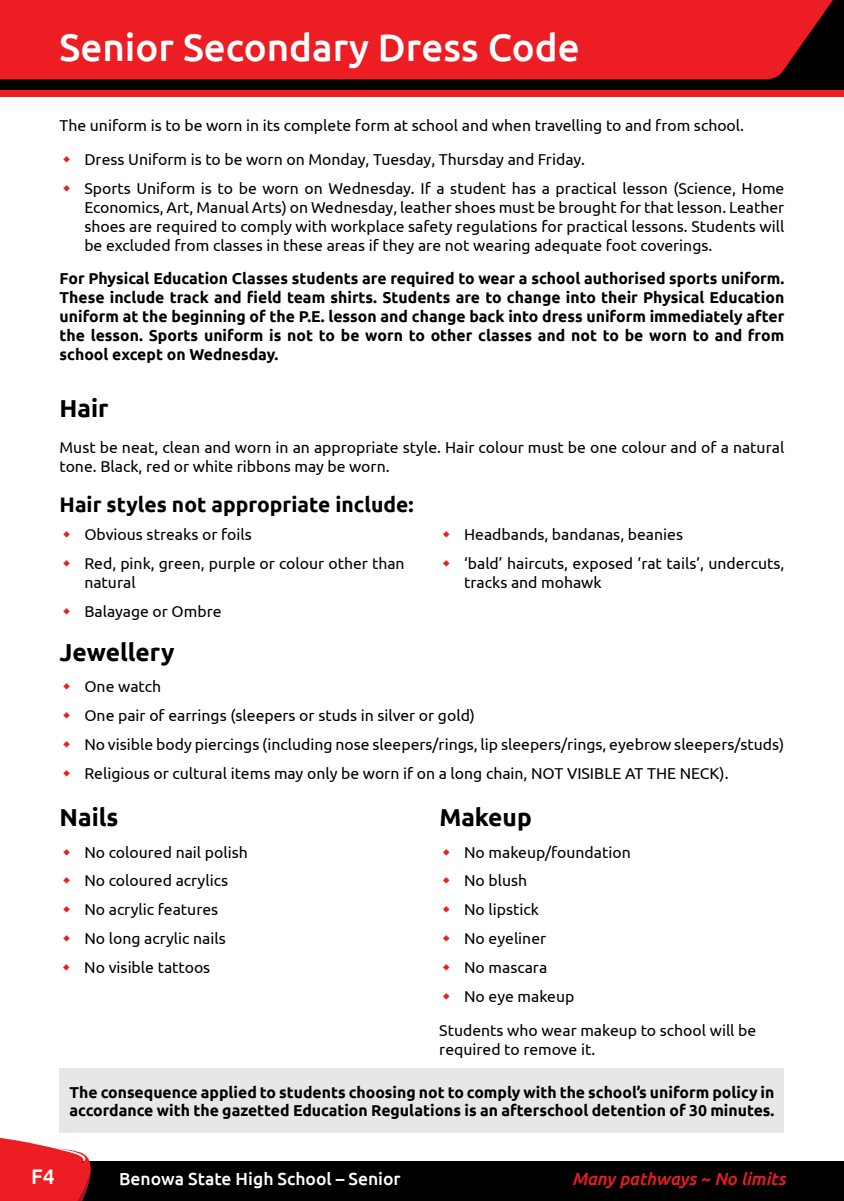
<style>
.page{position:relative;width:844px;height:1201px;background:#fff}
.page>*{position:absolute;margin:0;border:0;box-sizing:border-box;transform-origin:0 0}
.t1{font:500 38.5px "Ubuntu";color:#fff}
.t2{font:700 24.5px "Ubuntu";color:#000}
.t3{font:700 21px "Ubuntu";color:#000}
.t4{font:500 21px "Ubuntu";color:#fff}
.t5{font:500 17.5px "Ubuntu";color:#fff}
.t6{font:italic 500 17.5px "Ubuntu";color:#ed1d24}
.t7{font:15.75px/28.9px "Ubuntu";color:#000}
.t8{font:700 15.75px/18.9px "Ubuntu";color:#000;text-align:justify}
</style>
<div class="page">
<div style="left:0;top:0;width:843px;height:97px;background:#ed1d24"></div>
<div style="left:0;top:0;width:843px;height:89px;background:#000"></div>
<div style="left:0;top:1161px;width:843px;height:39px;background:#000"></div>
<div style="left:0;top:0;width:833px;height:79px;background:#ed1d24"></div>
<svg style="left:0;top:1138px;width:91px;height:62px;background:#ea3c42"></svg>
<div style="left:60px;top:1068px;width:724px;height:65px;background:#e7e7e7"></div>
<h1 class="t1" style="left:60px;top:23px;width:521px">Senior Secondary Dress Code</h1>
<p class="t7" style="left:84px;top:108px;width:661px;line-height:33.8px;text-indent:-25px">The uniform is to be worn in its complete form at school and when travelling to and from school.<br>Dress Uniform is to be worn on Monday, Tuesday, Thursday and Friday.</p>
<p class="t7" style="left:84px;top:178px;width:701px;line-height:18.9px;text-align:justify">Sports Uniform is to be worn on Wednesday. If a student has a practical lesson (Science, Home Economics, Art, Manual Arts) on Wednesday, leather shoes must be brought for that lesson. Leather shoes are required to comply with workplace safety regulations for practical lessons. Students will be excluded from classes in these areas if they are not wearing adequate foot coverings.</p>
<p class="t8" style="left:59px;top:269px;width:726px">For Physical Education Classes students are required to wear a school authorised sports uniform.<br>These include track and field team shirts. Students are to change into their Physical Education uniform at the beginning of the P.E. lesson and change back into dress uniform immediately after the lesson. Sports uniform is not to be worn to other classes and not to be worn to and from school except on Wednesday.</p>
<h2 class="t2" style="left:60px;top:393px;width:50px">Hair</h2>
<p class="t7" style="left:60px;top:437px;width:726px;line-height:18.9px">Must be neat, clean and worn in an appropriate style. Hair colour must be one colour and of a natural tone. Black, red or white ribbons may be worn.</p>
<h3 class="t3" style="left:60px;top:492px;width:355px">Hair styles not appropriate include:</h3>
<p class="t7" style="left:84px;top:519px;width:321px">Obvious streaks or foils<br>Red, pink, green, purple or colour other than</p>
<p class="t7" style="left:84px;top:567px;width:139px">natural<br>Balayage or Ombre</p>
<p class="t7" style="left:464px;top:519px;width:321px">Headbands, bandanas, beanies<br>‘bald’ haircuts, exposed ‘rat tails’, undercuts,</p>
<p class="t7" style="left:464px;top:567px;width:139px">tracks and mohawk</p>
<h2 class="t2" style="left:60px;top:637px;width:116px">Jewellery</h2>
<p class="t7" style="left:84px;top:671px;width:701px">One watch<br>One pair of earrings (sleepers or studs in silver or gold)<br>No visible body piercings (including nose sleepers/rings, lip sleepers/rings, eyebrow sleepers/studs)<br>Religious or cultural items may only be worn if on a long chain, NOT VISIBLE AT THE NECK).</p>
<h2 class="t2" style="left:60px;top:802px;width:60px">Nails</h2>
<p class="t7" style="left:84px;top:837px;width:165px">No coloured nail polish<br>No coloured acrylics<br>No acrylic features<br>No long acrylic nails<br>No visible tattoos</p>
<h2 class="t2" style="left:439px;top:802px;width:94px">Makeup</h2>
<p class="t7" style="left:464px;top:837px;width:168px">No makeup/foundation<br>No blush<br>No lipstick<br>No eyeliner<br>No mascara<br>No eye makeup</p>
<p class="t7" style="left:439px;top:1020px;width:318px;line-height:18.9px">Students who wear makeup to school will be required to remove it.</p>
<p class="t8" style="left:69px;top:1082px;width:706px">The consequence applied to students choosing not to comply with the school’s uniform policy in accordance with the gazetted Education Regulations is an afterschool detention of 30 minutes.</p>
<h3 class="t4" style="left:31px;top:1163px;width:25px">F4</h3>
<p class="t5" style="left:119px;top:1168px;width:283px">Benowa State High School – Senior</p>
<p class="t6" style="left:572px;top:1168px;width:215px">Many pathways ~ No limits</p>
</div>
